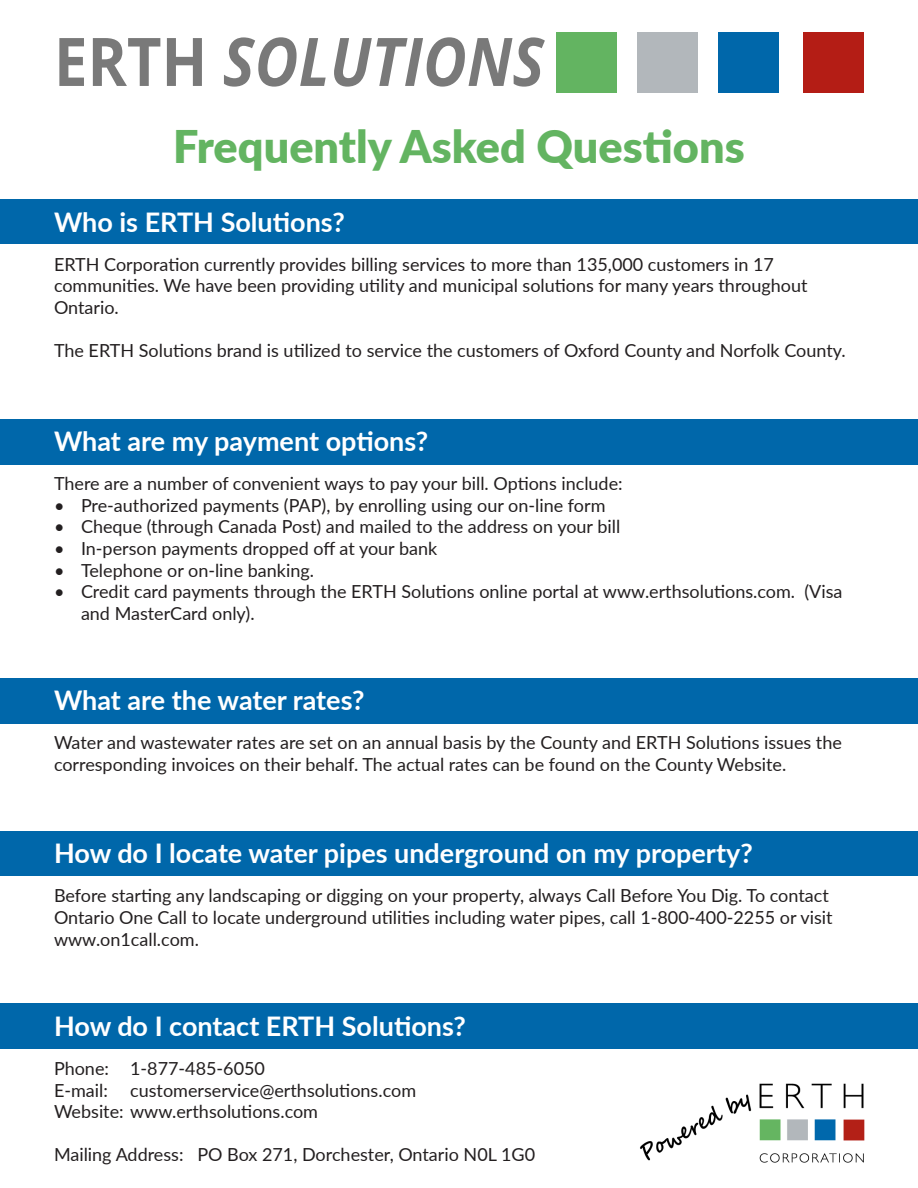
<style>
.page{position:relative;width:918px;height:1188px;background:#fff}
.page>*{position:absolute;margin:0;border:0;box-sizing:border-box;transform-origin:0 0}
.t1{font:italic 700 67.05px "Open Sans";letter-spacing:.005em;color:#797979;scale:.89 1}
.t2{font:900 45px "Lato";color:#63b461}
.t3{font:700 27px "Lato";color:#fff}
.t4{font:18px/21.6px "Lato";color:#231f20}
.s1{font-style:normal}
</style>
<div class="page">
<div style="left:0;top:200px;width:918px;height:44px;background:#0067aa"></div>
<div style="left:556px;top:32px;width:61px;height:61px;background:#63b461"></div>
<div style="left:637px;top:32px;width:61px;height:61px;background:#b2b7bb"></div>
<div style="left:718px;top:32px;width:61px;height:61px;background:#0067aa"></div>
<div style="left:803px;top:32px;width:61px;height:61px;background:#b41d15"></div>
<div style="left:0;top:419px;width:918px;height:45px;background:#0067aa"></div>
<div style="left:0;top:678px;width:918px;height:45px;background:#0067aa"></div>
<div style="left:0;top:831px;width:918px;height:45px;background:#0067aa"></div>
<img style="left:640px;top:1083px;width:225px;height:80px">
<div style="left:0;top:1004px;width:918px;height:45px;background:#0067aa"></div>
<p class="t1" style="left:54px;top:14px;width:552px"><span class="s1">ERTH</span> SOLUTIONS</p>
<p class="t2" style="left:173px;top:113px;width:573px">Frequently Asked Questions</p>
<p class="t3" style="left:54px;top:202px;width:292px">Who is ERTH Solutions?</p>
<p class="t4" style="left:54px;top:253px;width:755px">ERTH Corporation currently provides billing services to more than 135,000 customers in 17 communities. We have been providing utility and municipal solutions for many years throughout<br>Ontario.</p>
<p class="t4" style="left:54px;top:339px;width:793px">The ERTH Solutions brand is utilized to service the customers of Oxford County and Norfolk County.</p>
<p class="t3" style="left:54px;top:421px;width:376px">What are my payment options?</p>
<p class="t4" style="left:54px;top:472px;width:570px">There are a number of convenient ways to pay your bill. Options include:</p>
<p class="t4" style="left:54px;top:494px;width:553px">• Pre-authorized payments (PAP), by enrolling using our on-line form</p>
<p class="t4" style="left:54px;top:515px;width:568px">• Cheque (through Canada Post) and mailed to the address on your bill</p>
<p class="t4" style="left:54px;top:537px;width:385px">• In-person payments dropped off at your bank</p>
<p class="t4" style="left:54px;top:559px;width:261px">• Telephone or on-line banking.</p>
<p class="t4" style="left:81px;top:580px;width:763px;text-indent:-27px">• Credit card payments through the ERTH Solutions online portal at www.erthsolutions.com. (Visa and MasterCard only).</p>
<p class="t3" style="left:54px;top:681px;width:312px">What are the water rates?</p>
<p class="t4" style="left:54px;top:731px;width:789px">Water and wastewater rates are set on an annual basis by the County and ERTH Solutions issues the corresponding invoices on their behalf. The actual rates can be found on the County Website.</p>
<p class="t3" style="left:54px;top:834px;width:700px">How do I locate water pipes underground on my property?</p>
<p class="t4" style="left:54px;top:884px;width:780px">Before starting any landscaping or digging on your property, always Call Before You Dig. To contact<br>Ontario One Call to locate underground utilities including water pipes, call 1-800-400-2255 or visit www.on1call.com.</p>
<p class="t3" style="left:54px;top:1006px;width:414px">How do I contact ERTH Solutions?</p>
<p class="t4" style="left:130px;top:1057px;width:136px">1-877-485-6050</p>
<p class="t4" style="left:130px;top:1078px;width:287px">customerservice@erthsolutions.com</p>
<p class="t4" style="left:54px;top:1057px;width:57px">Phone:</p>
<p class="t4" style="left:54px;top:1078px;width:55px">E-mail:</p>
<p class="t4" style="left:54px;top:1100px;width:266px">Website: www.erthsolutions.com</p>
<p class="t4" style="left:54px;top:1143px;width:483px">Mailing Address: PO Box 271, Dorchester, Ontario N0L 1G0</p>
</div>
